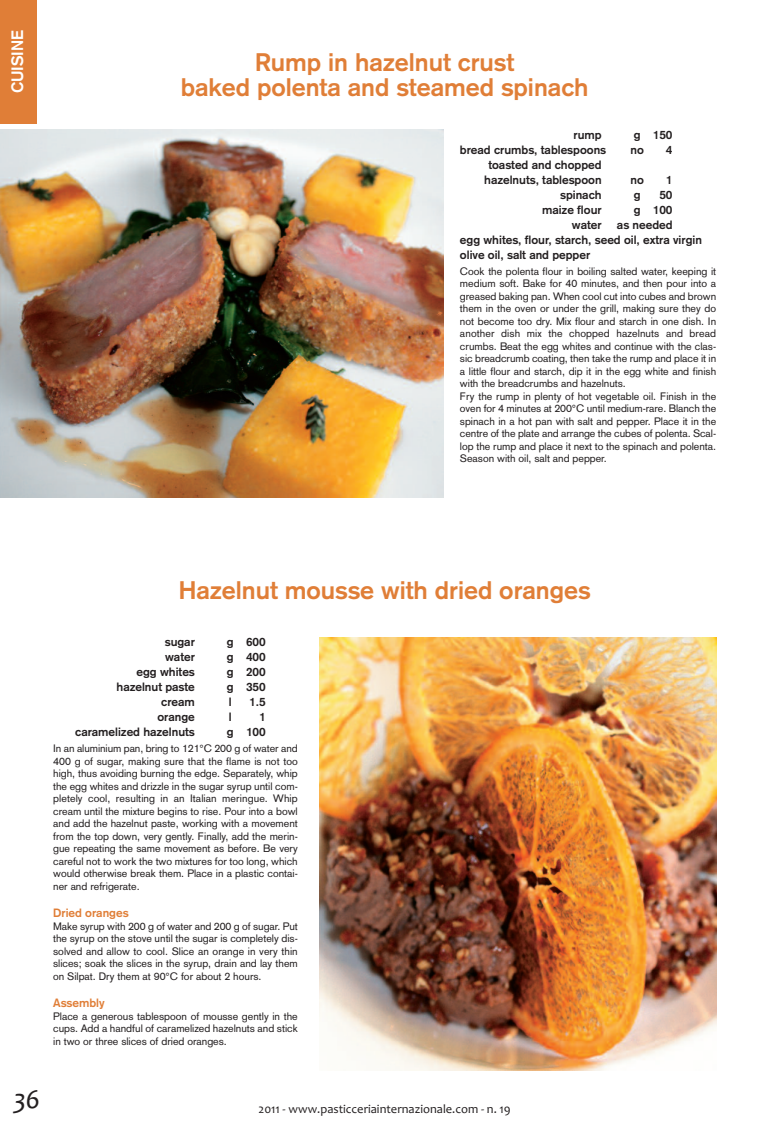
<style>
.page{position:relative;width:780px;height:1134px;background:#fff}
.page>*{position:absolute;margin:0;border:0;box-sizing:border-box;transform-origin:0 0}
.t1{font:italic 27.5px "Candara";color:#231f20}
.t2{font:700 25px/25px "Akzidenz Grotesk";color:#e07e37;text-align:center}
.t3{font:700 16.25px "Akzidenz Grotesk";color:#fff}
.t4{font:12.5px "Candara";color:#231f20}
.t5{font:700 11.88px/15px "Akzidenz Grotesk";color:#231f20;text-align:center}
.t6{font:700 11.88px "Akzidenz Grotesk";color:#e07e37}
.t7{font:10.62px/12.5px "Akzidenz Grotesk";color:#231f20;text-align:justify}
</style>
<div class="page">
<div style="left:0;top:0;width:37px;height:124px;background:#e07e37"></div>
<img style="left:0;top:130px;width:443px;height:368px">
<img style="left:319px;top:638px;width:397px;height:432px">
<h3 class="t3" style="left:12px;top:93px;width:65px;rotate:-90deg">CUISINE</h3>
<h2 class="t2" style="left:181px;top:52px;width:409px">Rump in hazelnut crust<br>baked polenta and steamed spinach</h2>
<p class="t5" style="left:573px;top:128px;width:30px">rump</p>
<p class="t5" style="left:633px;top:128px;width:40px">g 150</p>
<p class="t5" style="left:460px;top:143px;width:148px">bread crumbs, tablespoons</p>
<p class="t5" style="left:630px;top:143px;width:15px">no</p>
<p class="t5" style="left:666px;top:143px;width:8px">4</p>
<p class="t5" style="left:484px;top:158px;width:119px">toasted and chopped hazelnuts, tablespoon</p>
<p class="t5" style="left:630px;top:173px;width:15px">no</p>
<p class="t5" style="left:666px;top:173px;width:8px">1</p>
<p class="t5" style="left:560px;top:188px;width:43px">spinach</p>
<p class="t5" style="left:633px;top:188px;width:8px">g</p>
<p class="t5" style="left:659px;top:188px;width:15px">50</p>
<p class="t5" style="left:542px;top:203px;width:61px">maize flour</p>
<p class="t5" style="left:633px;top:203px;width:40px">g 100</p>
<p class="t5" style="left:572px;top:218px;width:31px">water</p>
<p class="t5" style="left:460px;top:218px;width:243px;text-align:left;text-indent:157px">as needed<br>egg whites, flour, starch, seed oil, extra virgin olive oil, salt and pepper</p>
<p class="t7" style="left:460px;top:266px;width:258px;text-align:left">Cook the polenta flour in boiling salted water, keeping it medium soft. Bake for 40 minutes, and then pour into a greased baking pan. When cool cut into cubes and brown them in the oven or under the grill, making sure they do not become too dry. Mix flour and starch in one dish. In another dish mix the chopped hazelnuts and bread crumbs. Beat the egg whites and continue with the clas&shy;sic breadcrumb coating, then take the rump and place it in a little flour and starch, dip it in the egg white and finish with the breadcrumbs and hazelnuts.<br>Fry the rump in plenty of hot vegetable oil. Finish in the oven for 4 minutes at 200°C until medium-rare. Blanch the spinach in a hot pan with salt and pepper. Place it in the centre of the plate and arrange the cubes of polenta. Scal&shy;lop the rump and place it next to the spinach and polenta.<br>Season with oil, salt and pepper.</p>
<h2 class="t2" style="left:179px;top:580px;width:413px">Hazelnut mousse with dried oranges</h2>
<p class="t5" style="left:165px;top:635px;width:32px">sugar</p>
<p class="t5" style="left:227px;top:635px;width:40px">g 600</p>
<p class="t5" style="left:165px;top:650px;width:31px">water</p>
<p class="t5" style="left:227px;top:650px;width:40px">g 400</p>
<p class="t5" style="left:136px;top:665px;width:60px">egg whites</p>
<p class="t5" style="left:227px;top:665px;width:40px">g 200</p>
<p class="t5" style="left:116px;top:680px;width:80px">hazelnut paste</p>
<p class="t5" style="left:227px;top:680px;width:40px">g 350</p>
<p class="t5" style="left:161px;top:695px;width:35px">cream</p>
<p class="t5" style="left:229px;top:695px;width:4px">l</p>
<p class="t5" style="left:249px;top:695px;width:18px">1.5</p>
<p class="t5" style="left:157px;top:710px;width:39px">orange</p>
<p class="t5" style="left:229px;top:710px;width:4px">l</p>
<p class="t5" style="left:259px;top:710px;width:8px">1</p>
<p class="t5" style="left:75px;top:725px;width:121px">caramelized hazelnuts</p>
<p class="t5" style="left:227px;top:725px;width:40px">g 100</p>
<p class="t7" style="left:53px;top:743px;width:246px">In an aluminium pan, bring to 121°C 200 g of water and 400 g of sugar, making sure that the flame is not too high, thus avoiding burning the edge. Separately, whip the egg whites and drizzle in the sugar syrup until com&shy;pletely cool, resulting in an Italian meringue. Whip cream until the mixture begins to rise. Pour into a bowl and add the hazelnut paste, working with a movement from the top down, very gently. Finally, add the merin&shy;gue repeating the same movement as before. Be very careful not to work the two mixtures for too long, which would otherwise break them. Place in a plastic contai&shy;ner and refrigerate.</p>
<p class="t6" style="left:53px;top:909px;width:77px">Dried oranges</p>
<p class="t7" style="left:53px;top:921px;width:246px">Make syrup with 200 g of water and 200 g of sugar. Put the syrup on the stove until the sugar is completely dis&shy;solved and allow to cool. Slice an orange in very thin slices; soak the slices in the syrup, drain and lay them on Silpat. Dry them at 90°C for about 2 hours.</p>
<p class="t6" style="left:53px;top:999px;width:53px">Assembly</p>
<p class="t7" style="left:53px;top:1011px;width:246px">Place a generous tablespoon of mousse gently in the cups. Add a handful of caramelized hazelnuts and stick in two or three slices of dried oranges.</p>
<h1 class="t1" style="left:13px;top:1083px;width:29px">36</h1>
<p class="t4" style="left:258px;top:1102px;width:254px">2011 - www.pasticceriainternazionale.com - n. 19</p>
</div>
